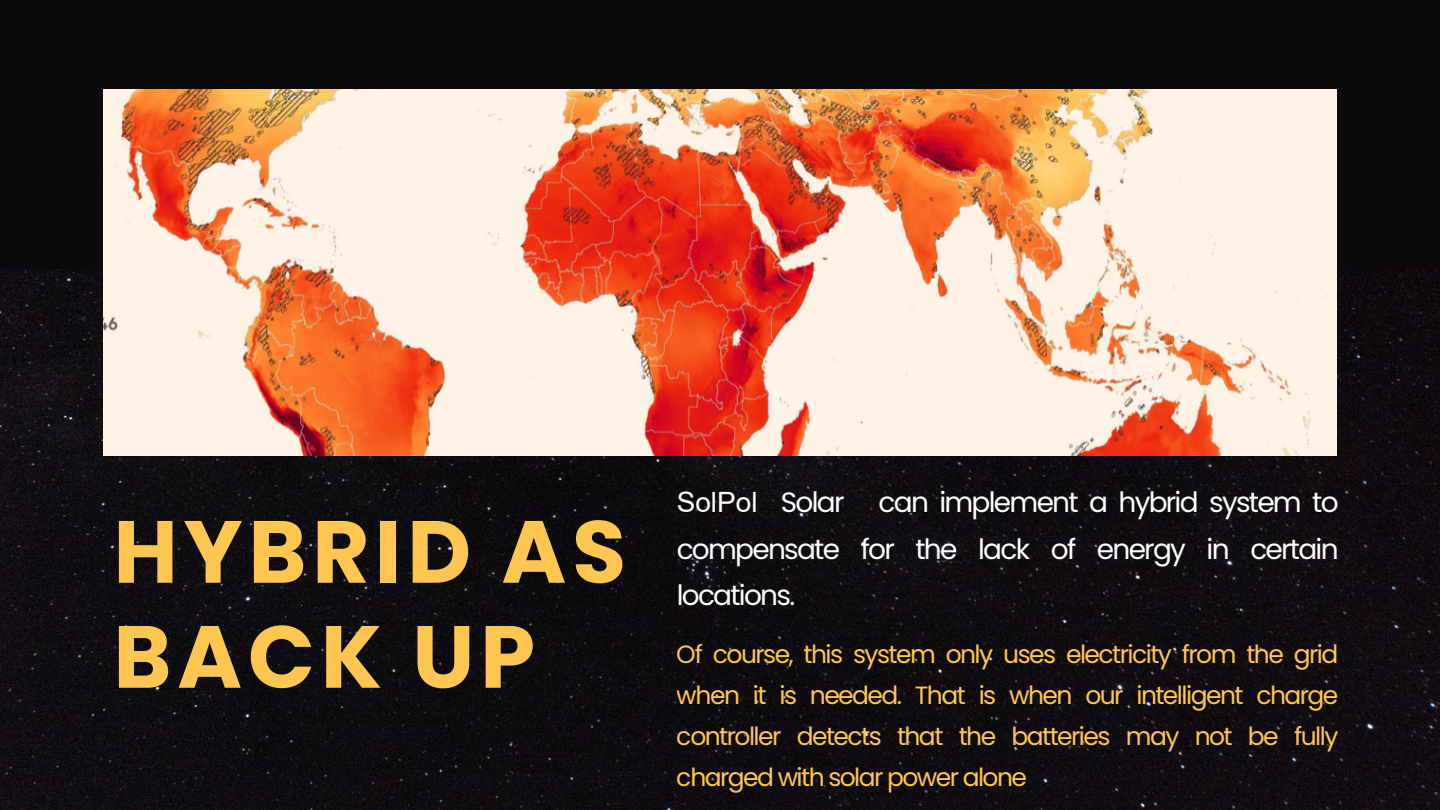
<style>
.page{position:relative;width:1440px;height:810px;background:#fff}
.page>*{position:absolute;margin:0;border:0;box-sizing:border-box;transform-origin:0 0}
.t1{font:700 88px/105px "Poppins";letter-spacing:.065em;color:#ffc651}
.t2{font:28px/46.5px "Poppins";letter-spacing:-.06em;color:#fff;text-align:justify}
.t3{font:25px/41.2px "Poppins";letter-spacing:-.06em;color:#ffc651;text-align:justify}
.s1{font-family:"Arial"}
</style>
<div class="page">
<img style="left:0;top:268px;width:1440px;height:542px">
<div style="left:0;top:0;width:1440px;height:268px;background:#0c090d"></div>
<img style="left:103px;top:90px;width:1234px;height:366px">
<p class="t1" style="left:113px;top:499px;width:514px">HYBRID AS<br>BACK UP</p>
<p class="t2" style="left:677px;top:479px;width:663px"><span class="s1">SolPol</span> Solar can implement a hybrid system to compensate for the lack of energy in certain locations.</p>
<p class="t3" style="left:677px;top:633px;width:663px">Of course, this system only uses electricity from the grid when it is needed. That is when our intelligent charge controller detects that the batteries may not be fully charged with solar power alone</p>
</div>
